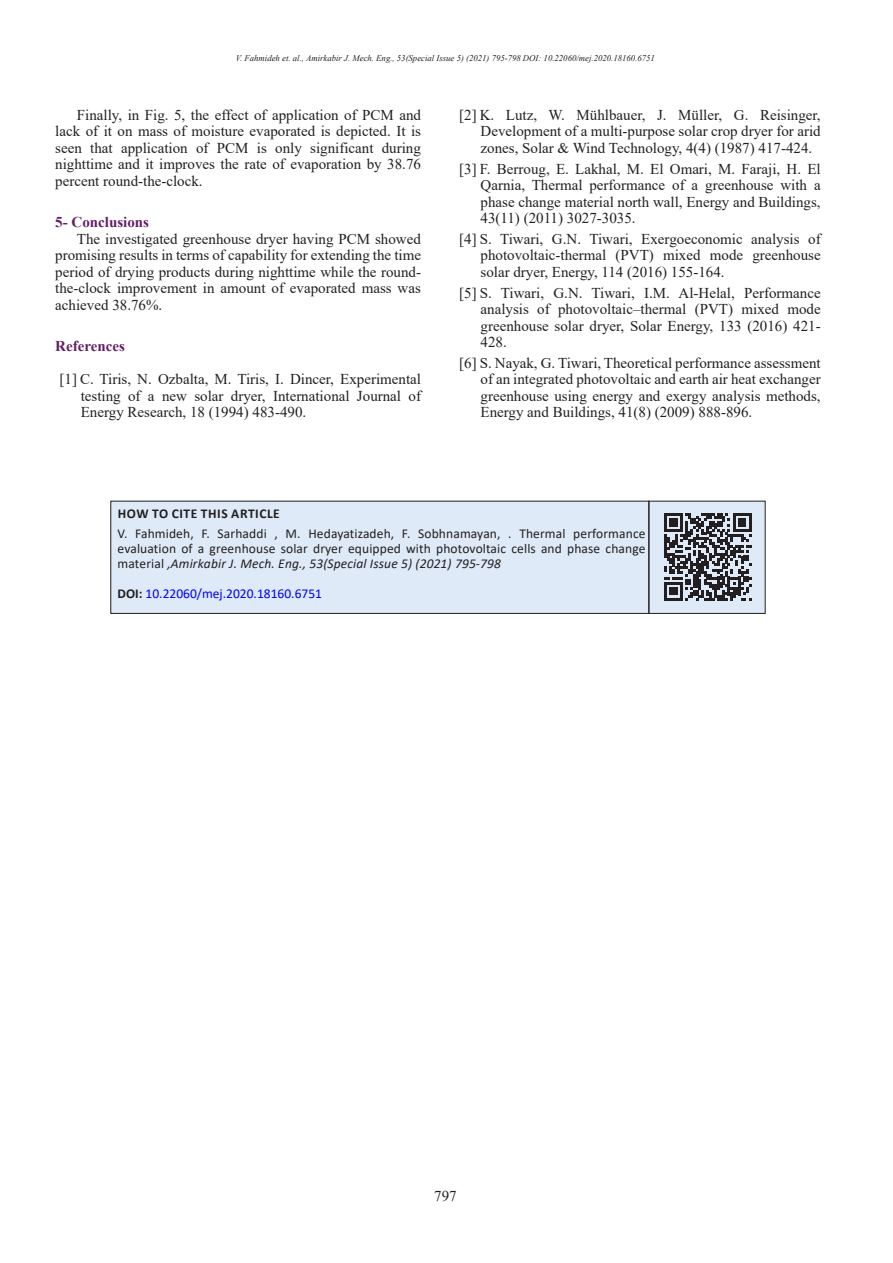
<style>
.page{position:relative;width:893px;height:1263px;background:#fff}
.page>*{position:absolute;margin:0;border:0;box-sizing:border-box;transform-origin:0 0}
.Normal_Text{font:15px/16.5px "Times New Roman";color:#231f20;text-align:justify}
.Normal_Text-2{font:700 15px "Times New Roman";color:#632065}
.t1{font:13.5px/15px "Calibri";letter-spacing:.01em;color:#231f20;text-align:justify}
.t2{font:13.5px "Calibri";color:#00f}
.t3{font:700 13.5px "Calibri";letter-spacing:.04em;color:#231f20}
.t4{font:italic 8.7px "Times New Roman";color:#231f20}
.s1{font-style:italic}
.s2{font-weight:700;color:#231f20}
</style>
<div class="page">
<div style="left:111px;top:501px;width:654px;height:112px;background:#deeaf7"></div>
<div style="left:110px;top:501px;width:656px;height:113px;border:1px solid #231f20"></div>
<hr style="left:648px;top:501px;width:2px;height:113px;background:#231f20">
<svg style="left:664px;top:513px;width:87px;height:87px"></svg>
<p class="t4" style="left:236px;top:52px;width:420px">V. Fahmideh et. al., Amirkabir J. Mech. Eng., 53(Special Issue 5) (2021) 795-798 DOI: 10.22060/mej.2020.18160.6751</p>
<p class="Normal_Text" style="left:55px;top:106px;width:367px;text-indent:22px">Finally, in Fig. 5, the effect of application of PCM and lack of it on mass of moisture evaporated is depicted. It is seen that application of PCM is only significant during nighttime and it improves the rate of evaporation by 38.76 percent round-the-clock.</p>
<p class="Normal_Text-2" style="left:55px;top:212px;width:95px">5- Conclusions</p>
<p class="Normal_Text" style="left:55px;top:230px;width:367px;text-indent:22px">The investigated greenhouse dryer having PCM showed promising results in terms of capability for extending the time period of drying products during nighttime while the round&shy;the-clock improvement in amount of evaporated mass was achieved 38.76%.</p>
<p class="Normal_Text-2" style="left:55px;top:336px;width:71px">References</p>
<p class="Normal_Text" style="left:81px;top:371px;width:342px;text-indent:-21px">[1] C. Tiris, N. Ozbalta, M. Tiris, I. Dincer, Experimental testing of a new solar dryer, International Journal of Energy Research, 18 (1994) 483-490.</p>
<p class="Normal_Text" style="left:480px;top:106px;width:342px;text-indent:-21px">[2] K. Lutz, W. Mühlbauer, J. Müller, G. Reisinger, Development of a multi-purpose solar crop dryer for arid zones, Solar &amp; Wind Technology, 4(4) (1987) 417-424.</p>
<p class="Normal_Text" style="left:480px;top:160px;width:342px;text-indent:-21px">[3] F. Berroug, E. Lakhal, M. El Omari, M. Faraji, H. El Qarnia, Thermal performance of a greenhouse with a phase change material north wall, Energy and Buildings, 43(11) (2011) 3027-3035.</p>
<p class="Normal_Text" style="left:480px;top:230px;width:342px;text-indent:-21px">[4] S. Tiwari, G.N. Tiwari, Exergoeconomic analysis of photovoltaic-thermal (PVT) mixed mode greenhouse solar dryer, Energy, 114 (2016) 155-164.</p>
<p class="Normal_Text" style="left:480px;top:284px;width:342px;text-indent:-21px">[5] S. Tiwari, G.N. Tiwari, I.M. Al-Helal, Performance analysis of photovoltaic–thermal (PVT) mixed mode greenhouse solar dryer, Solar Energy, 133 (2016) 421- 428.</p>
<p class="Normal_Text" style="left:480px;top:354px;width:342px;text-indent:-21px">[6] S. Nayak, G. Tiwari, Theoretical performance assessment of an integrated photovoltaic and earth air heat exchanger greenhouse using energy and exergy analysis methods, Energy and Buildings, 41(8) (2009) 888-896.</p>
<p class="t3" style="left:118px;top:504px;width:163px">HOW TO CITE THIS ARTICLE</p>
<p class="t1" style="left:118px;top:525px;width:529px">V. Fahmideh, F. Sarhaddi , M. Hedayatizadeh, F. Sobhnamayan, . Thermal performance evaluation of a greenhouse solar dryer equipped with photovoltaic cells and phase change material <span class="s1">,Amirkabir J. Mech. Eng., 53(Special Issue 5) (2021) 795-798</span></p>
<p class="t2" style="left:118px;top:584px;width:206px"><span class="s2">DOI:</span> 10.22060/mej.2020.18160.6751</p>
<p class="Normal_Text" style="left:434px;top:1187px;width:24px">797</p>
</div>
